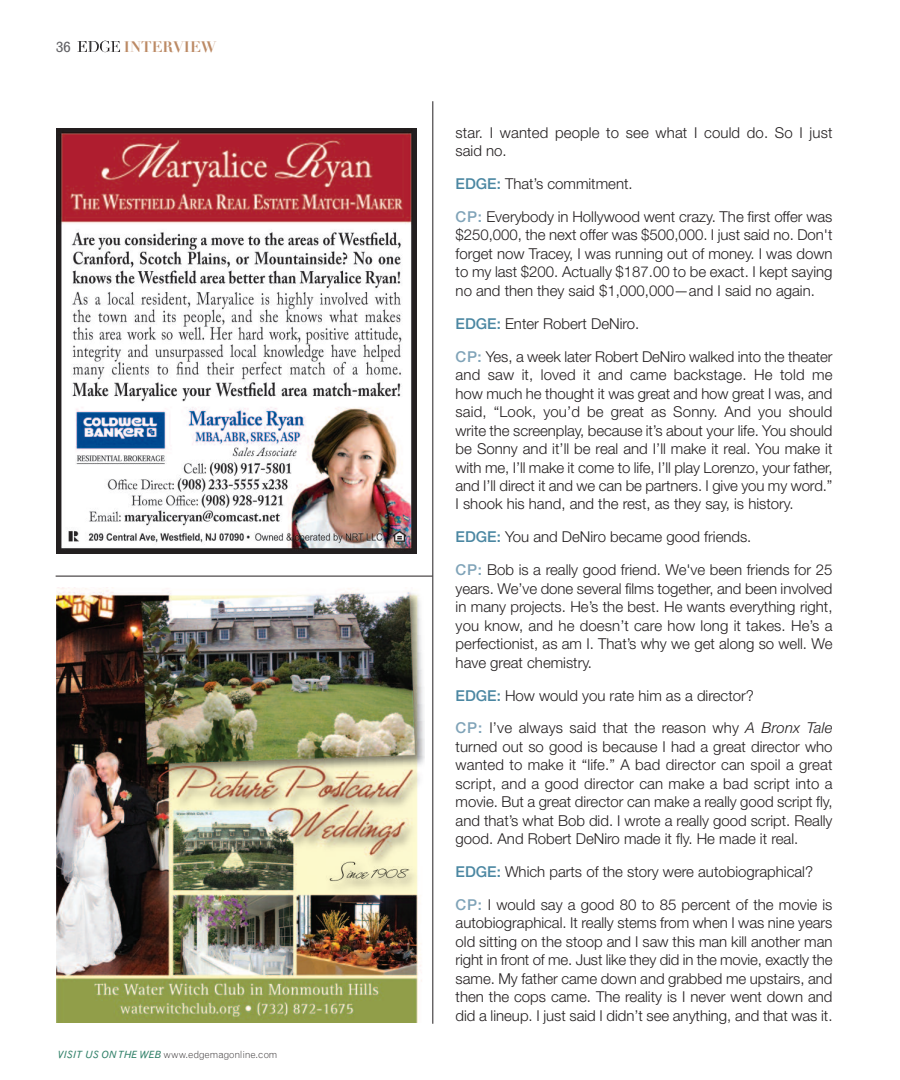
<style>
.page{position:relative;width:900px;height:1080px;background:#fff}
.page>*{position:absolute;margin:0;border:0;box-sizing:border-box;transform-origin:0 0}
.t1{font:300 15px/18.5px "Helvetica Neue";color:#231f20}
.t2{font:700 15px "Didot LH";color:#bc8a65}
.t3{font:15px "Grotesque";color:#636366}
.t4{font:300 10px "Grotesque";letter-spacing:-.015em;color:#231f20}
.s1{font-weight:400;font-style:italic;color:#34836b}
.s2{font-weight:500;color:#4b87a2}
.s3{font-weight:500;color:#7fa3b8}
.s4{font-style:italic}
</style>
<div class="page">
<svg style="left:78px;top:41px;width:42px;height:11px"></svg>
<hr style="left:56px;top:576px;width:376px;height:1px;background:#231f20">
<img style="left:56px;top:128px;width:360px;height:426px">
<img style="left:56px;top:588px;width:368px;height:435px">
<hr style="left:432px;top:101px;width:1px;height:923px;background:#231f20">
<p class="t3" style="left:56px;top:41px;width:16px">36</p>
<p class="t2" style="left:124px;top:41px;width:94px">INTERVIEW</p>
<p class="t4" style="left:58px;top:1051px;width:222px"><span class="s1">VISIT US ONTHE WEB</span> www.edgemagonline.com</p>
<p class="t1" style="left:456px;top:125px;width:378px">star. I wanted people to see what I could do. So I just said no.</p>
<p class="t1" style="left:456px;top:169px;width:378px;line-height:32.9px"><span class="s2">EDGE:</span> That’s commitment.<br><span class="s3">CP:</span> Everybody in Hollywood went crazy. The first offer was</p>
<p class="t1" style="left:456px;top:227px;width:378px;text-align:justify">$250,000, the next offer was $500,000. I just said no. Don't forget now Tracey, I was running out of money. I was down to my last $200. Actually $187.00 to be exact. I kept saying no and then they said $1,000,000—and I said no again.</p>
<p class="t1" style="left:456px;top:308px;width:378px;line-height:32.9px"><span class="s2">EDGE:</span> Enter Robert DeNiro.<br><span class="s3">CP:</span> Yes, a week later Robert DeNiro walked into the theater</p>
<p class="t1" style="left:456px;top:367px;width:378px;text-align:justify">and saw it, loved it and came backstage. He told me how much he thought it was great and how great I was, and said, “Look, you’d be great as Sonny. And you should write the screenplay, because it’s about your life. You should be Sonny and it’ll be real and I’ll make it real. You make it with me, I’ll make it come to life, I’ll play Lorenzo, your father, and I’ll direct it and we can be partners. I give you my word.” I shook his hand, and the rest, as they say, is history.</p>
<p class="t1" style="left:456px;top:522px;width:378px;line-height:32.9px"><span class="s2">EDGE:</span> You and DeNiro became good friends.<br><span class="s3">CP:</span> Bob is a really good friend. We've been friends for 25</p>
<p class="t1" style="left:456px;top:581px;width:378px;text-align:justify">years. We’ve done several films together, and been involved in many projects. He’s the best. He wants everything right, you know, and he doesn’t care how long it takes. He’s a perfectionist, as am I. That’s why we get along so well. We have great chemistry.</p>
<p class="t1" style="left:456px;top:680px;width:378px;line-height:32.9px"><span class="s2">EDGE:</span> How would you rate him as a director?<br><span class="s3">CP:</span> I’ve always said that the reason why <span class="s4">A Bronx Tale</span></p>
<p class="t1" style="left:456px;top:739px;width:378px;text-align:justify">turned out so good is because I had a great director who wanted to make it “life.” A bad director can spoil a great script, and a good director can make a bad script into a movie. But a great director can make a really good script fly, and that’s what Bob did. I wrote a really good script. Really good. And Robert DeNiro made it fly. He made it real.</p>
<p class="t1" style="left:456px;top:857px;width:378px;line-height:32.9px"><span class="s2">EDGE:</span> Which parts of the story were autobiographical?<br><span class="s3">CP:</span> I would say a good 80 to 85 percent of the movie is</p>
<p class="t1" style="left:456px;top:915px;width:378px;text-align:justify">autobiographical. It really stems from when I was nine years old sitting on the stoop and I saw this man kill another man right in front of me. Just like they did in the movie, exactly the same. My father came down and grabbed me upstairs, and then the cops came. The reality is I never went down and did a lineup. I just said I didn’t see anything, and that was it.</p>
</div>
